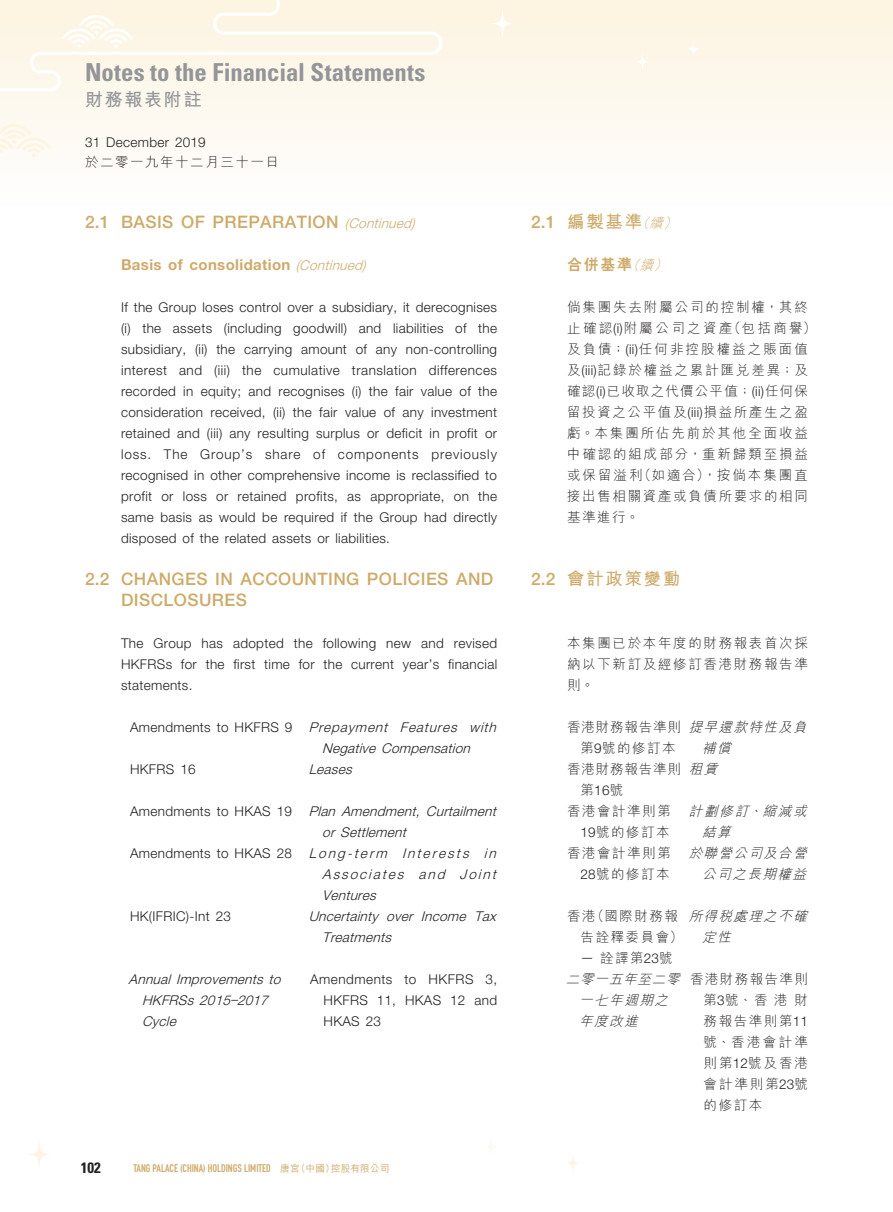
<style>
.page{position:relative;width:893px;height:1212px;background:#fff}
.page>*{position:absolute;margin:0;border:0;box-sizing:border-box;transform-origin:0 0}
.t1{font:700 condensed 24.75px "Univers LT Std";letter-spacing:.005em;color:#939598}
.t2{font:700 18px "M Hei HK";letter-spacing:.095em;color:#939598}
._03_H1{font:500 17.25px/21px "Helvetica Neue LT Std";letter-spacing:.025em;color:#ceab6a}
._03_H1-2{font:700 17.25px "M Hei HK";letter-spacing:.115em;color:#ceab6a}
._04___H2{font:700 15px "Helvetica Neue LT Std";letter-spacing:.025em;color:#ceab6a}
._04___H2-2{font:800 15px "C Hei 2 HK";color:#ceab6a}
.t3{font:700 condensed 15px "Univers LT Std";color:#231f20}
._12___P2{font:300 13.5px/21px "Helvetica Neue LT Std";letter-spacing:.025em;color:#231f20;text-align:justify}
._12___P2-2{font:300 13.5px/21px "M Hei HK";letter-spacing:.13em;color:#231f20}
._01_Body_Text{font:italic 300 13.5px/21px "Helvetica Neue LT Std";color:#231f20}
._15_Table_Stub{font:300 13.5px "Helvetica Neue LT Std";letter-spacing:.025em;color:#231f20}
._15_Table_Stub-2{font:300 13.5px/21px "M Hei HK";letter-spacing:.115em;color:#231f20;text-align:right}
._01_Body_Text-2{font:italic 300 13.5px/21px "M Hei HK";color:#231f20}
._01_Body_Text-3{font:300 13.5px/21px "M Hei HK";letter-spacing:.145em;color:#231f20;text-align:justify}
._01_Body_Text-4{font:300 13.5px/21px "Helvetica Neue LT Std";letter-spacing:.025em;color:#231f20;text-align:justify}
._15_Table_Stub-3{font:italic 300 13.5px/21px "Helvetica Neue LT Std";color:#231f20}
._15_Table_Stub-4{font:300 13.5px/21px "M Hei HK";letter-spacing:.065em;color:#231f20;text-align:center}
._15_Table_Stub-5{font:italic 300 13.5px/21px "M Hei HK";color:#231f20}
.t4{font:10.95px "DIN Engschrift Std";color:#ceab6a}
.s1{font-weight:300;font-style:italic;font-size:13.5px}
.s2{font-family:"M Hei HK";font-weight:500;font-size:9.75px}
.s3{font-family:"Helvetica Neue LT Std";font-weight:500}
.s4{font-family:"M Hei HK";font-weight:300;font-style:italic;font-size:13.5px}
.s5{font-family:"Helvetica Neue LT Std"}
.s6{font-style:normal}
</style>
<div class="page">
<div style="left:0;top:0;width:893px;height:213px;background:linear-gradient(to bottom,#fdf3e0,#fefeff)"></div>
<svg style="left:491px;top:8px;width:23px;height:31px"></svg>
<svg style="left:27px;top:1139px;width:24px;height:31px"></svg>
<svg style="left:635px;top:52px;width:15px;height:19px"></svg>
<svg style="left:566px;top:1153px;width:14px;height:20px"></svg>
<svg style="left:686px;top:39px;width:15px;height:20px"></svg>
<svg style="left:483px;top:1137px;width:15px;height:19px"></svg>
<svg style="left:0;top:124px;width:51px;height:34px"></svg>
<svg style="left:0;top:0;width:442px;height:91px;background:#fdf6e8"></svg>
<h1 class="t1" style="left:85px;top:57px;width:342px">Notes to the Financial Statements</h1>
<h2 class="t2" style="left:85px;top:86px;width:118px">財務報表附註</h2>
<p class="_12___P2" style="left:85px;top:131px;width:122px">31 December 2019</p>
<p class="_12___P2-2" style="left:85px;top:151px;width:195px">於二零一九年十二月三十一日</p>
<p class="_03_H1" style="left:85px;top:211px;width:332px">2.1 BASIS OF PREPARATION <span class="s1">(Continued)</span></p>
<p class="_04___H2" style="left:121px;top:255px;width:247px">Basis of consolidation <span class="s1">(Continued)</span></p>
<p class="_12___P2" style="left:121px;top:296px;width:378px">If the Group loses control over a subsidiary, it derecognises (i) the assets (including goodwill) and liabilities of the subsidiary, (ii) the carrying amount of any non-controlling interest and (iii) the cumulative translation differences recorded in equity; and recognises (i) the fair value of the consideration received, (ii) the fair value of any investment retained and (iii) any resulting surplus or deficit in profit or loss. The Group’s share of components previously recognised in other comprehensive income is reclassified to profit or loss or retained profits, as appropriate, on the same basis as would be required if the Group had directly disposed of the related assets or liabilities.</p>
<p class="_03_H1" style="left:121px;top:568px;width:374px;text-indent:-36px">2.2 CHANGES IN ACCOUNTING POLICIES AND<br>DISCLOSURES</p>
<p class="_12___P2" style="left:121px;top:632px;width:378px">The Group has adopted the following new and revised HKFRSs for the first time for the current year’s financial statements.</p>
<p class="_15_Table_Stub" style="left:130px;top:719px;width:164px">Amendments to HKFRS 9</p>
<p class="_01_Body_Text" style="left:322px;top:716px;width:179px;text-indent:-14px">Prepayment Features with<br>Negative Compensation</p>
<p class="_15_Table_Stub" style="left:130px;top:761px;width:67px">HKFRS 16</p>
<p class="_01_Body_Text" style="left:309px;top:758px;width:49px">Leases</p>
<p class="_15_Table_Stub" style="left:130px;top:803px;width:163px">Amendments to HKAS 19</p>
<p class="_01_Body_Text" style="left:322px;top:800px;width:179px;text-indent:-14px">Plan Amendment, Curtailment or Settlement</p>
<p class="_15_Table_Stub" style="left:130px;top:845px;width:163px">Amendments to HKAS 28</p>
<p class="_01_Body_Text" style="left:322px;top:842px;width:179px;text-align:justify;text-indent:-14px">Long-term Interests in Associates and Joint Ventures</p>
<p class="_15_Table_Stub" style="left:130px;top:908px;width:102px">HK(IFRIC)-Int 23</p>
<p class="_01_Body_Text" style="left:322px;top:905px;width:179px;text-indent:-14px">Uncertainty over Income Tax<br>Treatments</p>
<p class="_15_Table_Stub-3" style="left:142px;top:968px;width:144px;text-indent:-14px">Annual Improvements to<br>HKFRSs 2015–2017<br>Cycle</p>
<p class="_01_Body_Text-4" style="left:324px;top:968px;width:175px;text-indent:-14px">Amendments to HKFRS 3, HKFRS 11, HKAS 12 and HKAS 23</p>
<p class="t3" style="left:81px;top:1159px;width:21px">102</p>
<p class="t4" style="left:134px;top:1162px;width:257px">TANG PALACE (CHINA) HOLDINGS LIMITED <span class="s2">唐宮（中國）控股有限公司</span></p>
<p class="_03_H1-2" style="left:531px;top:209px;width:152px"><span class="s3">2.1</span> 編製基準<span class="s1">（續）</span></p>
<p class="_04___H2-2" style="left:567px;top:254px;width:106px">合併基準<span class="s4">（續）</span></p>
<p class="_12___P2-2" style="left:567px;top:296px;width:251px">倘集團失去附屬公司的控制權，其終止確認<span class="s5">(i)</span>附屬公司之資產（包括商譽）及負債；<span class="s5">(ii)</span>任何非控股權益之賬面值及<span class="s5">(iii)</span>記錄於權益之累計匯兌差異；及確認<span class="s5">(i)</span>已收取之代價公平值；<span class="s5">(ii)</span>任何保留投資之公平值及<span class="s5">(iii)</span>損益所產生之盈虧。本集團所佔先前於其他全面收益中確認的組成部分，重新歸類至損益或保留溢利（如適合），按倘本集團直接出售相關資產或負債所要求的相同基準進行。</p>
<p class="_03_H1-2" style="left:531px;top:566px;width:151px"><span class="s3">2.2</span> 會計政策變動</p>
<p class="_12___P2-2" style="left:567px;top:632px;width:242px;text-align:justify">本集團已於本年度的財務報表首次採納以下新訂及經修訂香港財務報告準則。</p>
<p class="_15_Table_Stub-4" style="left:567px;top:716px;width:116px">香港財務報告準則第<span class="s5">9</span>號的修訂本</p>
<p class="_01_Body_Text-2" style="left:702px;top:716px;width:111px;text-indent:-14px">提早還款特性及負補償</p>
<p class="_15_Table_Stub-4" style="left:581px;top:758px;width:102px;text-align:left;text-indent:-14px">香港財務報告準則第<span class="s5">16</span>號</p>
<p class="_01_Body_Text-2" style="left:689px;top:758px;width:35px">租賃</p>
<p class="_15_Table_Stub-2" style="left:567px;top:800px;width:105px">香港會計準則第<br><span class="s5">19</span>號的修訂本</p>
<p class="_01_Body_Text-2" style="left:702px;top:800px;width:111px;text-indent:-14px">計劃修訂、縮減或結算</p>
<p class="_15_Table_Stub-2" style="left:567px;top:842px;width:105px">香港會計準則第<br><span class="s5">28</span>號的修訂本</p>
<p class="_01_Body_Text-2" style="left:689px;top:842px;width:124px;text-align:right">於聯營公司及合營公司之長期權益</p>
<p class="_15_Table_Stub-2" style="left:581px;top:905px;width:104px;text-align:left;text-indent:-14px">香港（國際財務報告詮釋委員會）</p>
<p class="_15_Table_Stub-2" style="left:581px;top:947px;width:94px"><span class="s5">—</span> 詮譯第<span class="s5">23</span>號</p>
<p class="_01_Body_Text-2" style="left:702px;top:905px;width:111px;text-indent:-14px">所得稅處理之不確定性</p>
<p class="_15_Table_Stub-5" style="left:579px;top:968px;width:230px;text-indent:-14px">二零一五年至二零<span class="s6">香港財務報告準則</span>一七年週期之<br>年度改進</p>
<p class="_01_Body_Text-3" style="left:704px;top:989px;width:106px">第<span class="s5">3</span>號、香港財務報告準則第<span class="s5">11</span>號、香港會計準則第<span class="s5">12</span>號及香港會計準則第<span class="s5">23</span>號的修訂本</p>
</div>
